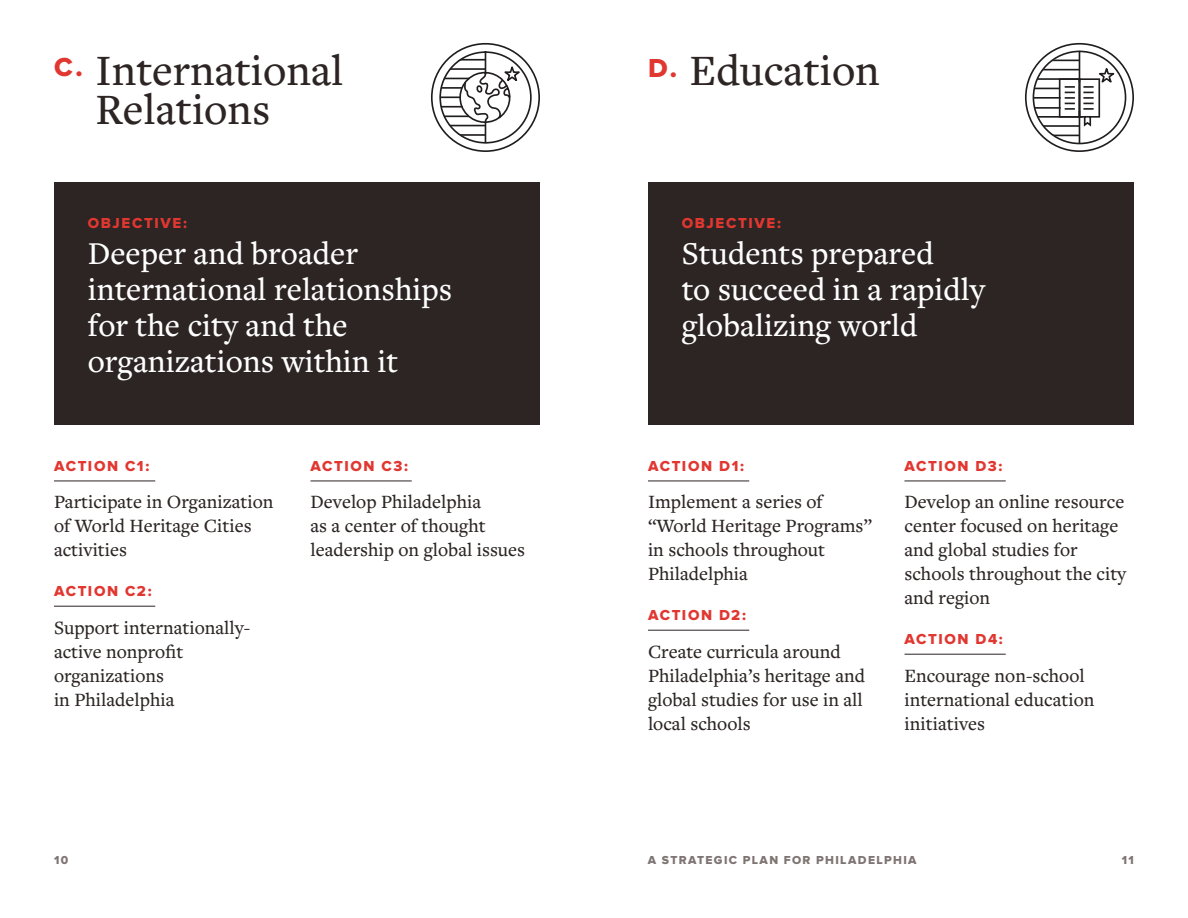
<style>
.page{position:relative;width:1188px;height:918px;background:#fff}
.page>*{position:absolute;margin:0;border:0;box-sizing:border-box;transform-origin:0 0}
.t1{font:500 45px/39px "Freight Text Pro";color:#2c2523}
.t2{font:500 33px/36px "Freight Text Pro";color:#fff}
.t3{font:500 19.5px/24px "Freight Text Pro";color:#2c2523}
.t4{font:15px "Proxima Nova Extrabld";letter-spacing:.11em;color:#e13731}
.t5{font:12px "Proxima Nova Extrabld";letter-spacing:.115em;color:#7e7573}
</style>
<div class="page">
<hr style="left:54px;top:481px;width:101px;height:1px;background:#2c2523">
<hr style="left:54px;top:606px;width:101px;height:1px;background:#2c2523">
<hr style="left:310px;top:481px;width:102px;height:1px;background:#2c2523">
<hr style="left:648px;top:481px;width:101px;height:1px;background:#2c2523">
<hr style="left:648px;top:630px;width:101px;height:1px;background:#2c2523">
<hr style="left:904px;top:481px;width:102px;height:1px;background:#2c2523">
<hr style="left:904px;top:654px;width:102px;height:1px;background:#2c2523">
<div style="left:54px;top:182px;width:486px;height:243px;background:#2c2523"></div>
<div style="left:648px;top:182px;width:486px;height:243px;background:#2c2523"></div>
<svg style="left:431px;top:42px;width:109px;height:110px"></svg>
<svg style="left:1025px;top:42px;width:109px;height:110px"></svg>
<h1 class="t1" style="left:96px;top:49px;width:249px;text-indent:-42px"><sup>C.</sup> International<br>Relations</h1>
<h1 class="t1" style="left:648px;top:50px;width:233px"><sup>D.</sup> Education</h1>
<p class="t4" style="left:88px;top:216px;width:101px">OBJECTIVE:</p>
<h2 class="t2" style="left:88px;top:234px;width:366px">Deeper and broader international relationships for the city and the organizations within it</h2>
<p class="t4" style="left:54px;top:459px;width:97px">ACTION C1:</p>
<p class="t3" style="left:54px;top:489px;width:221px">Participate in Organization of World Heritage Cities activities</p>
<p class="t4" style="left:54px;top:584px;width:99px">ACTION C2:</p>
<p class="t3" style="left:54px;top:615px;width:198px">Support internationally&shy;active nonprofit organizations<br>in Philadelphia</p>
<p class="t4" style="left:310px;top:459px;width:99px">ACTION C3:</p>
<p class="t3" style="left:310px;top:489px;width:216px">Develop Philadelphia<br>as a center of thought leadership on global issues</p>
<p class="t5" style="left:54px;top:855px;width:16px">10</p>
<p class="t4" style="left:682px;top:216px;width:101px">OBJECTIVE:</p>
<h2 class="t2" style="left:682px;top:234px;width:305px">Students prepared<br>to succeed in a rapidly globalizing world</h2>
<p class="t4" style="left:648px;top:459px;width:97px">ACTION D1:</p>
<p class="t3" style="left:648px;top:489px;width:225px">Implement a series of “World Heritage Programs” in schools throughout<br>Philadelphia</p>
<p class="t4" style="left:648px;top:608px;width:99px">ACTION D2:</p>
<p class="t3" style="left:648px;top:639px;width:218px">Create curricula around<br>Philadelphia’s heritage and global studies for use in all local schools</p>
<p class="t4" style="left:904px;top:459px;width:99px">ACTION D3:</p>
<p class="t3" style="left:904px;top:489px;width:223px">Develop an online resource center focused on heritage and global studies for schools throughout the city and region</p>
<p class="t4" style="left:904px;top:632px;width:100px">ACTION D4:</p>
<p class="t3" style="left:904px;top:663px;width:191px">Encourage non-school international education initiatives</p>
<p class="t5" style="left:648px;top:855px;width:270px">A STRATEGIC PLAN FOR PHILADELPHIA</p>
<p class="t5" style="left:1122px;top:855px;width:14px">11</p>
</div>
